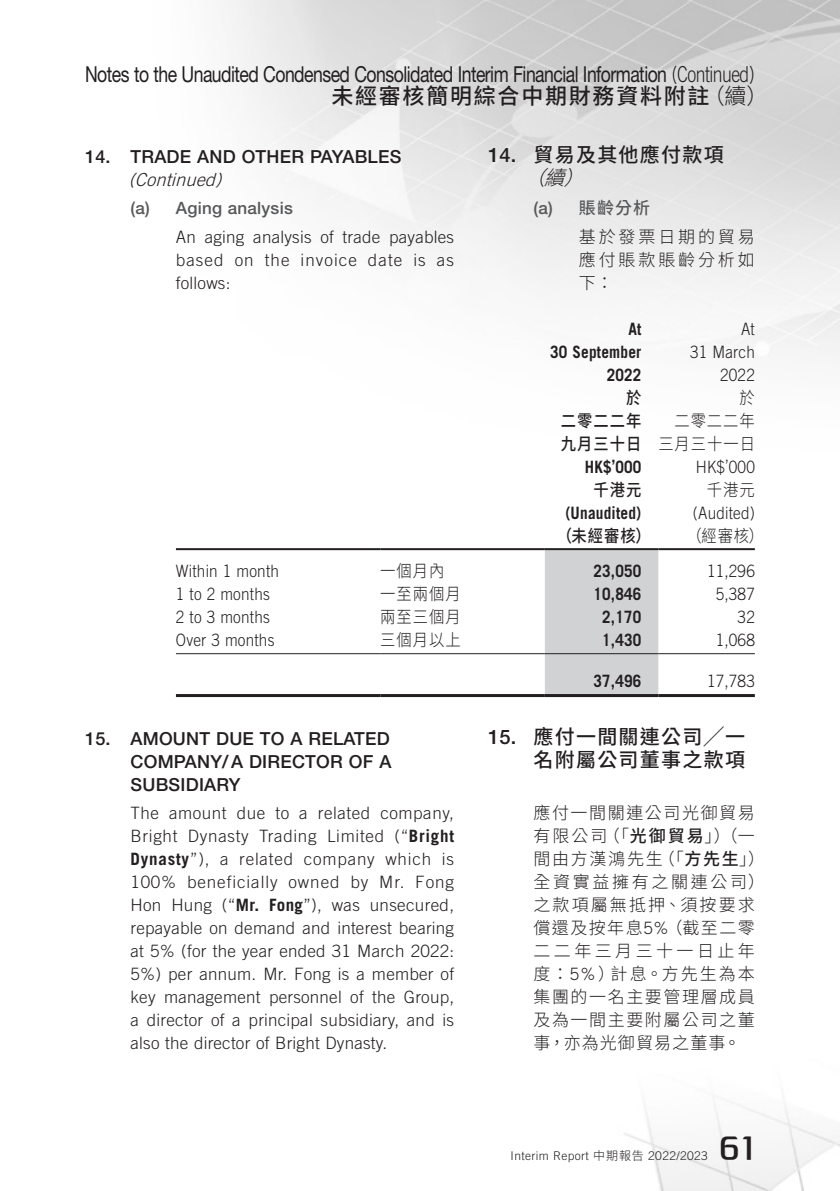
<style>
.page{position:relative;width:840px;height:1191px;background:#fff}
.page>*{position:absolute;margin:0;border:0;box-sizing:border-box;transform-origin:0 0}
.t1{font:35px "Tensentype Rui Hei GB18030 W3";color:#231f20}
.t2{font:22px "Helvetica Neue LT Std";letter-spacing:-.03em;color:#231f20;scale:.8 1}
.t3{font:500 22px "Source Han Sans TC";letter-spacing:.08em;color:#231f20}
.C_Heading_1{font:500 20px/23px "Source Han Sans TC";letter-spacing:.065em;color:#231f20}
.Heading_1{font:500 18px/23px "Helvetica Neue LT Std";letter-spacing:.015em;color:#231f20}
.Body_Text{font:300 17px/23px "Trade Gothic LT Std";letter-spacing:.015em;color:#231f20;text-align:justify}
.C_Body_Text{font:300 17px/23px "Source Han Sans TC";letter-spacing:.1em;color:#231f20;text-align:justify}
.Body_Text-2{font:300 17px "Trade Gothic LT Std";letter-spacing:.015em;color:#231f20;scale:.9 1}
.Body_Text-3{font:700 17px "Trade Gothic LT Std";letter-spacing:.015em;color:#231f20;scale:.9 1}
.Body_Text-4{font:300 17px "Source Han Sans TC";letter-spacing:.065em;color:#231f20;scale:.9 1}
.Body_Text-5{font:500 17px "Source Han Sans TC";letter-spacing:.065em;color:#231f20;scale:.9 1}
.Heading_2{font:500 17px "Helvetica Neue LT Std";letter-spacing:.015em;color:#57585a}
.C_Heading_2{font:500 17px "Source Han Sans TC";color:#57585a}
.t4{font:300 12px "Trade Gothic LT Std";letter-spacing:.03em;color:#231f20}
.s1{font-family:"Trade Gothic LT Std";font-weight:300}
.s2{font-weight:300}
.s3{font-family:"Helvetica Neue LT Std"}
.s4{font-weight:300;font-style:italic}
.s5{font-family:"Trade Gothic LT Std";font-weight:300;font-style:italic}
.s6{font-weight:700}
.s7{font-weight:500}
.s8{font-family:"Trade Gothic LT Std"}
.s9{font-family:"Source Han Sans TC"}
</style>
<div class="page">
<img style="left:175px;top:0;width:664px;height:1191px">
<div style="left:544px;top:550px;width:114px;height:144px;background:#d1d2d4"></div>
<hr style="left:176px;top:548px;width:204px;height:2px;background:#231f20">
<hr style="left:380px;top:548px;width:164px;height:2px;background:#231f20">
<hr style="left:544px;top:548px;width:114px;height:2px;background:#231f20">
<hr style="left:658px;top:548px;width:96px;height:2px;background:#231f20">
<hr style="left:176px;top:653px;width:204px;height:1px;background:#231f20">
<hr style="left:380px;top:653px;width:164px;height:1px;background:#231f20">
<hr style="left:544px;top:653px;width:114px;height:1px;background:#231f20">
<hr style="left:658px;top:653px;width:96px;height:1px;background:#231f20">
<hr style="left:176px;top:694px;width:204px;height:3px;background:#231f20">
<hr style="left:380px;top:694px;width:164px;height:3px;background:#231f20">
<hr style="left:544px;top:694px;width:114px;height:3px;background:#231f20">
<hr style="left:658px;top:694px;width:96px;height:3px;background:#231f20">
<p class="t2" style="left:85px;top:61px;width:838px">Notes to the Unaudited Condensed Consolidated Interim Financial Information <span class="s1">(Continued)</span></p>
<p class="t3" style="left:331px;top:83px;width:438px">未經審核簡明綜合中期財務資料附註<span class="s2">（續）</span></p>
<p class="C_Heading_1" style="left:524px;top:144px;width:200px;text-indent:-37px"><span class="s3">14.</span> 貿易及其他應付款項<span class="s4">（續）</span></p>
<p class="C_Heading_2" style="left:533px;top:198px;width:118px"><span class="s3">(a)</span> 賬齡分析</p>
<p class="C_Body_Text" style="left:578px;top:225px;width:177px">基於發票日期的貿易應付賬款賬齡分析如下：</p>
<p class="Heading_1" style="left:129px;top:144px;width:274px;text-indent:-44px">14. TRADE AND OTHER PAYABLES <span class="s5">(Continued)</span></p>
<p class="Heading_2" style="left:130px;top:198px;width:164px">(a) Aging analysis</p>
<p class="Body_Text" style="left:176px;top:225px;width:279px">An aging analysis of trade payables based on the invoice date is as follows:</p>
<p class="Body_Text-3" style="left:628px;top:318px;width:16px">At</p>
<p class="Body_Text-3" style="left:550px;top:341px;width:103px">30 September</p>
<p class="Body_Text-3" style="left:606px;top:364px;width:40px">2022</p>
<p class="Body_Text-5" style="left:625px;top:388px;width:18px">於</p>
<p class="Body_Text-5" style="left:560px;top:411px;width:91px">二零二二年</p>
<p class="Body_Text-5" style="left:560px;top:434px;width:91px">九月三十日</p>
<p class="Body_Text-2" style="left:740px;top:319px;width:17px">At</p>
<p class="Body_Text-2" style="left:689px;top:342px;width:73px">31 March</p>
<p class="Body_Text-2" style="left:719px;top:365px;width:40px">2022</p>
<p class="Body_Text-4" style="left:739px;top:388px;width:18px">於</p>
<p class="Body_Text-4" style="left:674px;top:411px;width:91px">二零二二年</p>
<p class="Body_Text-4" style="left:658px;top:434px;width:109px">三月三十一日</p>
<p class="Body_Text-3" style="left:584px;top:456px;width:64px">HK$’000</p>
<p class="Body_Text-2" style="left:695px;top:457px;width:67px">HK$’000</p>
<p class="Body_Text-5" style="left:593px;top:480px;width:55px">千港元</p>
<p class="Body_Text-4" style="left:706px;top:480px;width:55px">千港元</p>
<p class="Body_Text-3" style="left:565px;top:502px;width:86px">(Unaudited)</p>
<p class="Body_Text-2" style="left:692px;top:503px;width:70px">(Audited)</p>
<p class="Body_Text-5" style="left:556px;top:526px;width:106px">（未經審核）</p>
<p class="Body_Text-4" style="left:686px;top:526px;width:88px">（經審核）</p>
<p class="Body_Text-2" style="left:176px;top:561px;width:116px">Within 1 month</p>
<p class="Body_Text-4" style="left:380px;top:561px;width:73px">一個月內</p>
<p class="Body_Text-3" style="left:593px;top:560px;width:55px">23,050</p>
<p class="Body_Text-2" style="left:706px;top:561px;width:55px">11,296</p>
<p class="Body_Text-2" style="left:176px;top:584px;width:106px">1 to 2 months</p>
<p class="Body_Text-4" style="left:380px;top:584px;width:91px">一至兩個月</p>
<p class="Body_Text-3" style="left:593px;top:583px;width:55px">10,846</p>
<p class="Body_Text-2" style="left:715px;top:584px;width:45px">5,387</p>
<p class="Body_Text-2" style="left:176px;top:607px;width:106px">2 to 3 months</p>
<p class="Body_Text-4" style="left:380px;top:607px;width:91px">兩至三個月</p>
<p class="Body_Text-3" style="left:602px;top:606px;width:45px">2,170</p>
<p class="Body_Text-2" style="left:737px;top:607px;width:21px">32</p>
<p class="Body_Text-2" style="left:176px;top:630px;width:111px">Over 3 months</p>
<p class="Body_Text-4" style="left:380px;top:630px;width:91px">三個月以上</p>
<p class="Body_Text-3" style="left:602px;top:629px;width:45px">1,430</p>
<p class="Body_Text-2" style="left:715px;top:630px;width:45px">1,068</p>
<p class="Body_Text-3" style="left:593px;top:670px;width:55px">37,496</p>
<p class="Body_Text-2" style="left:706px;top:670px;width:55px">17,783</p>
<p class="Heading_1" style="left:130px;top:726px;width:262px;text-align:justify;text-indent:-45px">15. AMOUNT DUE TO A RELATED COMPANY/A DIRECTOR OF A SUBSIDIARY</p>
<p class="Body_Text" style="left:130px;top:801px;width:325px">The amount due to a related company, Bright Dynasty Trading Limited (“<span class="s6">Bright Dynasty</span>”), a related company which is 100% beneficially owned by Mr. Fong Hon Hung (“<span class="s6">Mr. Fong</span>”), was unsecured, repayable on demand and interest bearing at 5% (for the year ended 31 March 2022:<br>5%) per annum. Mr. Fong is a member of key management personnel of the Group, a director of a principal subsidiary, and is also the director of Bright Dynasty.</p>
<p class="C_Heading_1" style="left:488px;top:726px;width:258px;text-align:right"><span class="s3">15.</span> 應付一間關連公司╱一名附屬公司董事之款項</p>
<p class="C_Body_Text" style="left:533px;top:801px;width:233px;text-align:left">應付一間關連公司光御貿易有限公司（「<span class="s7">光御貿易</span>」）（一間由方漢鴻先生（「<span class="s7">方先生</span>」）全資實益擁有之關連公司）之款項屬無抵押、須按要求償還及按年息<span class="s8">5%</span>（截至二零二二年三月三十一日止年度：<span class="s8">5%</span>）計息。方先生為本集團的一名主要管理層成員及為一間主要附屬公司之董事，亦為光御貿易之董事。</p>
<p class="t4" style="left:510px;top:1148px;width:198px">Interim Report <span class="s9">中期報告</span> 2022/2023</p>
<h1 class="t1" style="left:719px;top:1124px;width:37px">61</h1>
</div>
